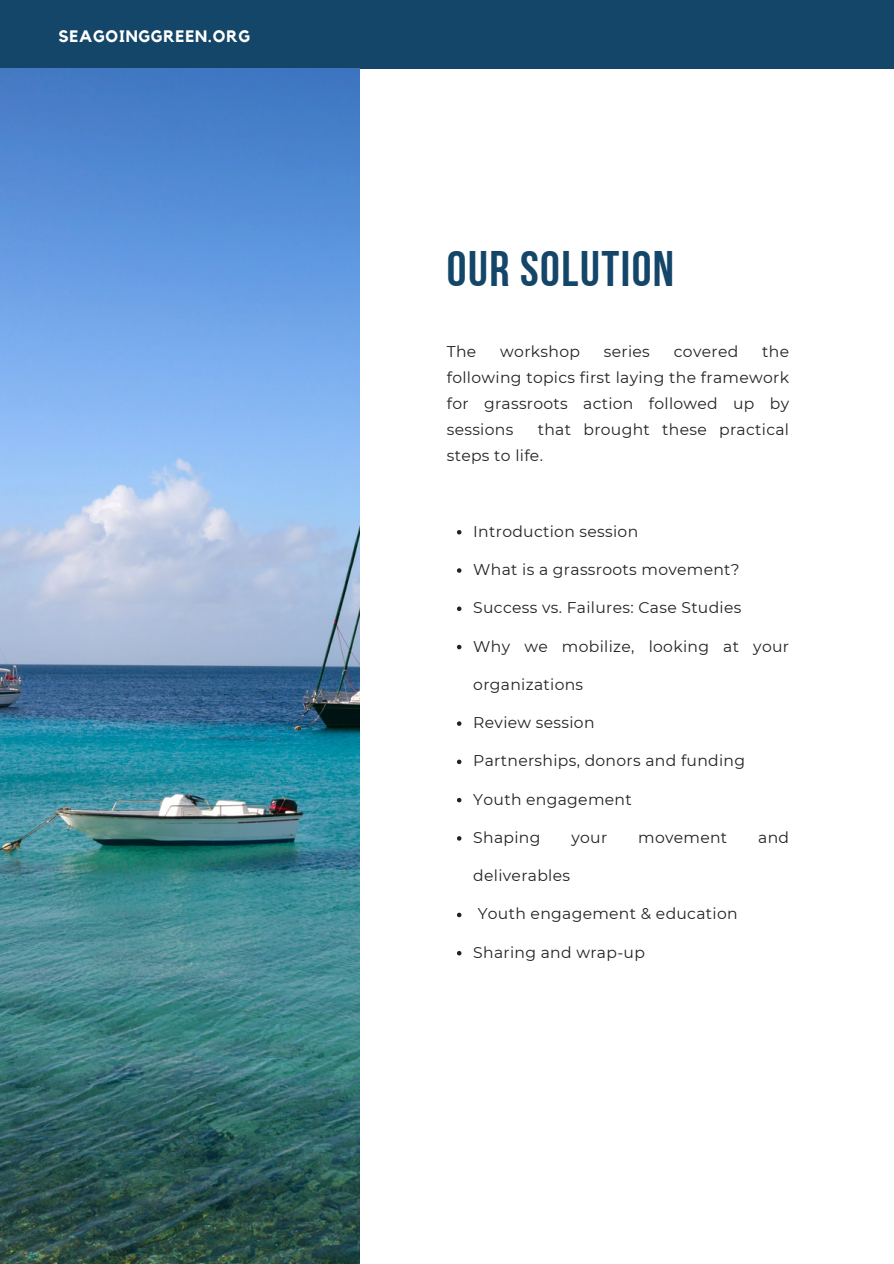
<style>
.page{position:relative;width:894px;height:1264px;background:#fff}
.page>*{position:absolute;margin:0;border:0;box-sizing:border-box;transform-origin:0 0}
.t1{font:49.8px "Bebas Neue Cyrillic";letter-spacing:.03em;color:#134668}
.t2{font:700 16.5px "Kollektif";letter-spacing:.05em;color:#fff}
.t3{font:15.6px/25.8px "Montserrat";letter-spacing:.02em;color:#222;text-align:justify}
</style>
<div class="page">
<div style="left:0;top:0;width:893px;height:68px;background:#134668"></div>
<img style="left:0;top:68px;width:359px;height:1195px">
<svg style="left:457px;top:530px;width:4px;height:4px"></svg>
<svg style="left:457px;top:568px;width:4px;height:4px"></svg>
<svg style="left:457px;top:606px;width:4px;height:5px"></svg>
<svg style="left:457px;top:644px;width:4px;height:5px"></svg>
<svg style="left:457px;top:721px;width:4px;height:4px"></svg>
<svg style="left:457px;top:759px;width:4px;height:5px"></svg>
<svg style="left:457px;top:797px;width:4px;height:5px"></svg>
<svg style="left:457px;top:836px;width:4px;height:4px"></svg>
<svg style="left:457px;top:912px;width:4px;height:5px"></svg>
<svg style="left:457px;top:951px;width:4px;height:4px"></svg>
<p class="t2" style="left:58px;top:29px;width:193px">SEAGOINGGREEN.ORG</p>
<h1 class="t1" style="left:446px;top:248px;width:229px">OUR SOLUTION</h1>
<p class="t3" style="left:446px;top:338px;width:31px">The</p>
<p class="t3" style="left:500px;top:338px;width:81px">workshop</p>
<p class="t3" style="left:603px;top:338px;width:47px">series</p>
<p class="t3" style="left:673px;top:338px;width:66px">covered</p>
<p class="t3" style="left:446px;top:338px;width:344px;text-indent:315px">the following topics first laying the framework for grassroots action followed up by sessions</p>
<p class="t3" style="left:446px;top:416px;width:344px;text-indent:91px">that brought these practical steps to life.</p>
<p class="t3" style="left:473px;top:518px;width:166px">Introduction session</p>
<p class="t3" style="left:473px;top:556px;width:268px">What is a grassroots movement?</p>
<p class="t3" style="left:473px;top:595px;width:269px">Success vs. Failures: Case Studies</p>
<p class="t3" style="left:473px;top:633px;width:317px">Why we mobilize, looking at your</p>
<p class="t3" style="left:473px;top:671px;width:111px">organizations</p>
<p class="t3" style="left:473px;top:709px;width:123px">Review session</p>
<p class="t3" style="left:473px;top:748px;width:273px">Partnerships, donors and funding</p>
<p class="t3" style="left:473px;top:786px;width:160px">Youth engagement</p>
<p class="t3" style="left:473px;top:824px;width:69px">Shaping</p>
<p class="t3" style="left:571px;top:824px;width:37px">your</p>
<p class="t3" style="left:638px;top:824px;width:91px">movement</p>
<p class="t3" style="left:758px;top:824px;width:32px">and</p>
<p class="t3" style="left:473px;top:862px;width:98px">deliverables</p>
<p class="t3" style="left:477px;top:901px;width:261px">Youth engagement &amp; education</p>
<p class="t3" style="left:473px;top:939px;width:173px">Sharing and wrap-up</p>
</div>
